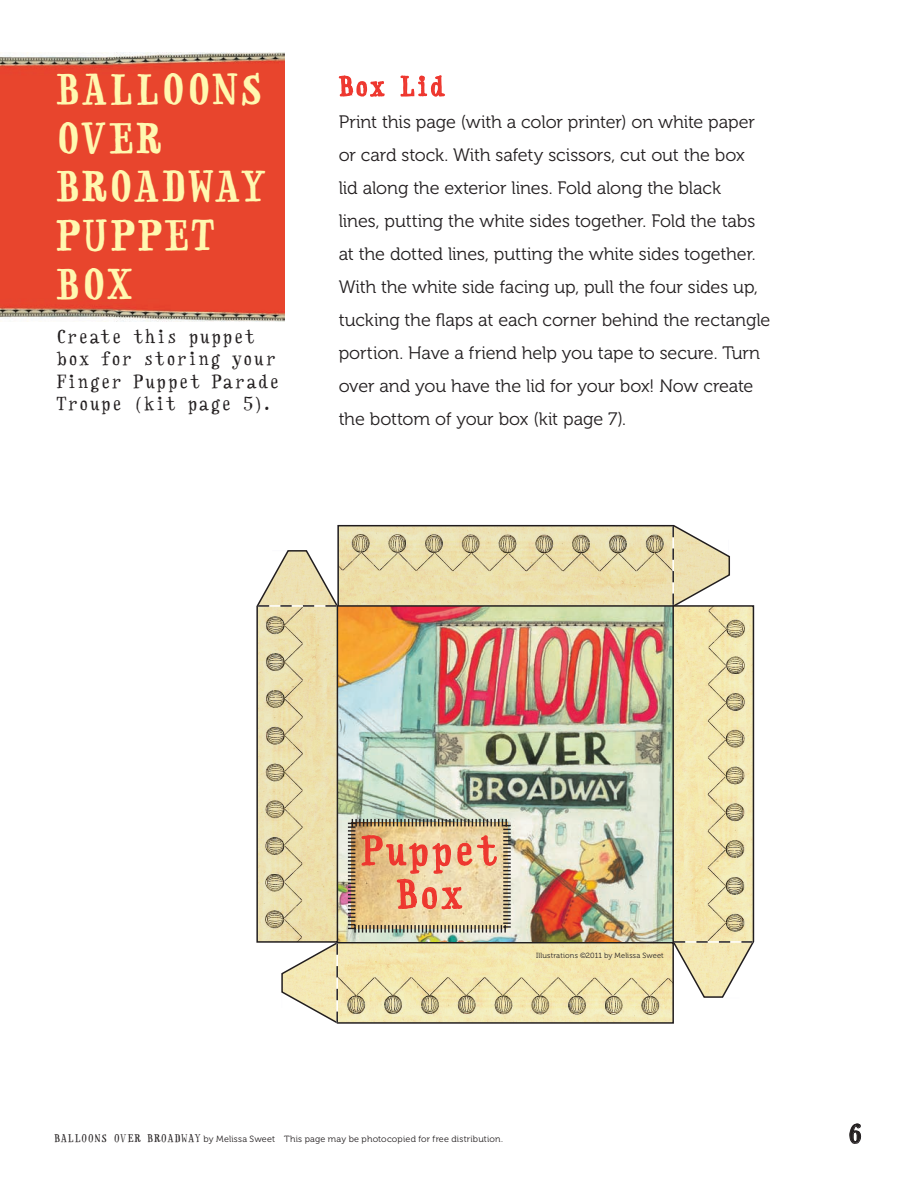
<style>
.page{position:relative;width:918px;height:1188px;background:#fff}
.page>*{position:absolute;margin:0;border:0;box-sizing:border-box;transform-origin:0 0}
.Head{font:700 40.5px/48.6px "Handwriter";letter-spacing:.05em;color:#fff8b0}
.instruction_para{font:37.5px/43.5px "Handwriter";letter-spacing:.005em;color:#ee372f;text-align:center}
.instruction_para-2{font:25.5px "Handwriter";letter-spacing:-.005em;color:#ee372f}
.t1{font:700 24px "Handwriter";color:#231f20}
.instruction_para-3{font:18px/33px "Museo 300";letter-spacing:-.01em;color:#231f20}
.instruction_para-4{font:18px/22.5px "Handwriter";letter-spacing:.02em;color:#231f20}
.instruction_para-5{font:9px "Museo 300";letter-spacing:.02em;color:#231f20}
.instruction_para-6{font:7.5px "Museo 300";letter-spacing:.015em;color:#231f20}
.s1{font-family:"Handwriter";font-size:10.5px}
</style>
<div class="page">
<svg style="left:849px;top:1124px;width:12px;height:20px"></svg>
<svg style="left:339px;top:75px;width:46px;height:22px"></svg>
<svg style="left:400px;top:75px;width:45px;height:22px"></svg>
<img style="left:0;top:188px;width:285px;height:134px">
<img style="left:0;top:53px;width:285px;height:135px">
<img style="left:256px;top:524px;width:499px;height:500px">
<p class="Head" style="left:56px;top:66px;width:208px">BALLOONS</p>
<p class="Head" style="left:56px;top:115px;width:107px">OVER</p>
<p class="Head" style="left:56px;top:163px;width:211px">BROADWAY</p>
<p class="Head" style="left:56px;top:212px;width:161px">PUPPET<br>BOX</p>
<p class="instruction_para-4" style="left:56px;top:325px;width:225px">Create this puppet box for storing your<br>Finger Puppet Parade<br>Troupe (kit page 5).</p>
<p class="instruction_para-2" style="left:339px;top:72px;width:108px">Box Lid</p>
<p class="instruction_para-3" style="left:339px;top:106px;width:433px">Print this page (with a color printer) on white paper or card stock. With safety scissors, cut out the box<br>lid along the exterior lines. Fold along the black<br>lines, putting the white sides together. Fold the tabs at the dotted lines, putting the white sides together.<br>With the white side facing up, pull the four sides up, tucking the flaps at each corner behind the rectangle portion. Have a friend help you tape to secure. Turn over and you have the lid for your box! Now create the bottom of your box (kit page 7).</p>
<p class="instruction_para" style="left:361px;top:830px;width:139px">Puppet<br>Box</p>
<p class="instruction_para-6" style="left:536px;top:951px;width:129px">Illustrations ©2011 by Melissa Sweet</p>
<p class="instruction_para-5" style="left:54px;top:1134px;width:451px"><span class="s1">BALLOONS OVER BROADWAY</span> by Melissa Sweet This page may be photocopied for free distribution.</p>
<h3 class="t1" style="left:848px;top:1120px;width:16px">6</h3>
</div>
